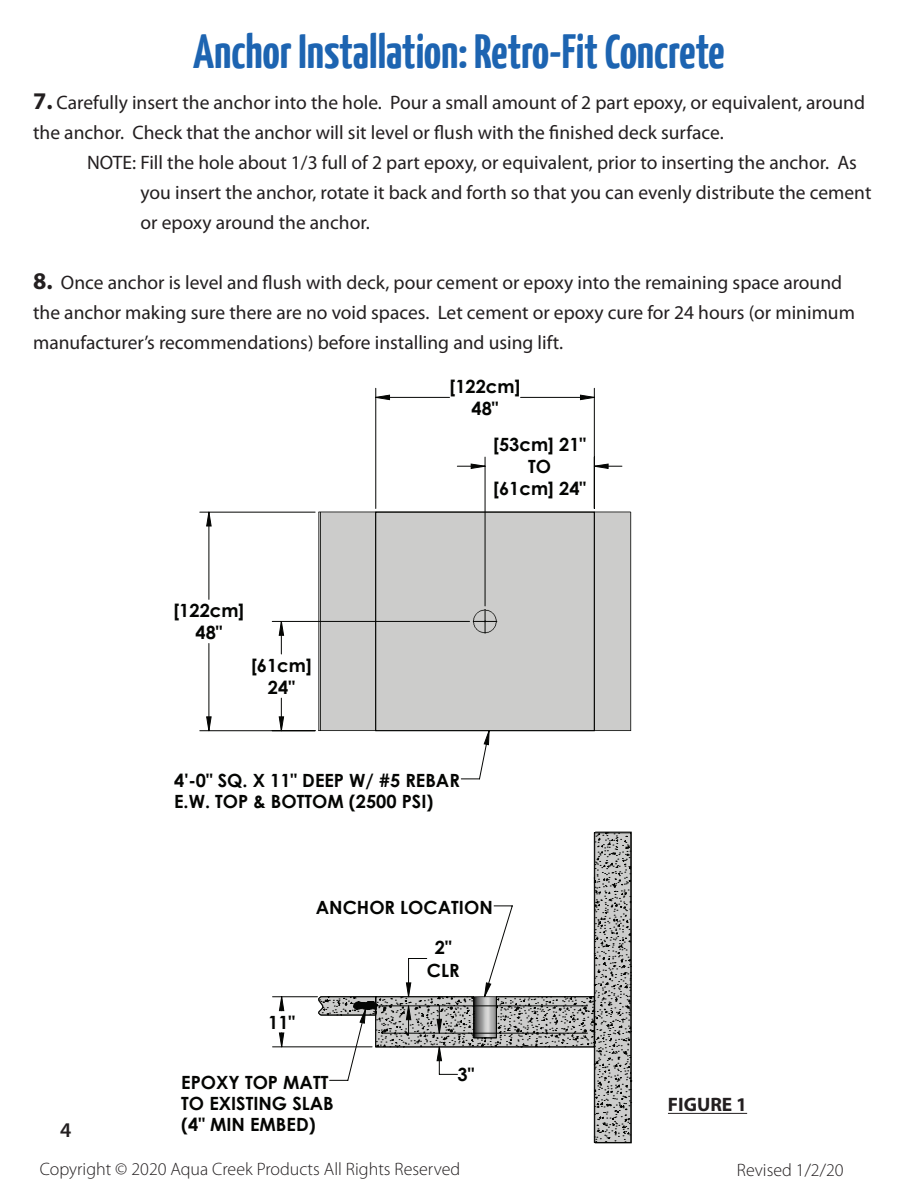
<style>
.page{position:relative;width:918px;height:1188px;background:#fff}
.page>*{position:absolute;margin:0;border:0;box-sizing:border-box;transform-origin:0 0}
.t1{font:700 48px "Yanone Kaffeesatz";color:#1d64b1}
.t2{font:600 21px "Myriad Pro";color:#231f20}
.t3{font:19.5px/30px "Myriad Pro";color:#231f20}
.t4{font:700 19.5px "Myriad Pro";color:#231f20}
.t5{font:700 18.15px/22px "Century Gothic";color:#040503;text-align:center}
.t6{font:300 18px "Myriad Pro";color:#231f20}
.s1{font-weight:700;font-size:24px}
</style>
<div class="page">
<hr style="left:668px;top:1113px;width:79px;height:1px;background:#231f20">
<img style="left:307px;top:511px;width:325px;height:221px">
<svg style="left:587px;top:832px;width:44px;height:311px;background:#adadac"></svg>
<hr style="left:594px;top:388px;width:1px;height:121px;background:#040503">
<hr style="left:376px;top:388px;width:1px;height:121px;background:#040503">
<hr style="left:200px;top:730px;width:115px;height:1px;background:#040503">
<hr style="left:200px;top:512px;width:115px;height:1px;background:#040503">
<svg style="left:608px;top:466px;width:14px;height:1px"></svg>
<svg style="left:461px;top:731px;width:36px;height:48px"></svg>
<svg style="left:207px;top:395px;width:401px;height:336px"></svg>
<hr style="left:273px;top:996px;width:44px;height:1px;background:#040503">
<hr style="left:273px;top:1047px;width:99px;height:1px;background:#040503">
<svg style="left:279px;top:905px;width:308px;height:176px"></svg>
<h1 class="t1" style="left:193px;top:22px;width:533px">Anchor Installation: Retro-Fit Concrete</h1>
<p class="t3" style="left:33px;top:87px;width:833px"><span class="s1">7.</span> Carefully insert the anchor into the hole. Pour a small amount of 2 part epoxy, or equivalent, around the anchor. Check that the anchor will sit level or flush with the finished deck surface.</p>
<p class="t3" style="left:141px;top:147px;width:732px;text-indent:-53px">NOTE: Fill the hole about 1/3 full of 2 part epoxy, or equivalent, prior to inserting the anchor. As you insert the anchor, rotate it back and forth so that you can evenly distribute the cement or epoxy around the anchor.</p>
<p class="t3" style="left:33px;top:267px;width:823px"><span class="s1">8.</span> Once anchor is level and flush with deck, pour cement or epoxy into the remaining space around the anchor making sure there are no void spaces. Let cement or epoxy cure for 24 hours (or minimum manufacturer’s recommendations) before installing and using lift.</p>
<p class="t5" style="left:450px;top:375px;width:73px">[122cm]<br>48"</p>
<p class="t5" style="left:493px;top:433px;width:94px">[53cm] 21"<br>TO<br>[61cm] 24"</p>
<p class="t5" style="left:173px;top:599px;width:73px">[122cm]<br>48"</p>
<p class="t5" style="left:251px;top:654px;width:62px">[61cm]<br>24"</p>
<p class="t5" style="left:174px;top:769px;width:287px;line-height:21px;text-align:left">4'-0" SQ. X 11" DEEP W/ #5 REBAR<br>E.W. TOP &amp; BOTTOM (2500 PSI)</p>
<p class="t5" style="left:316px;top:896px;width:179px">ANCHOR LOCATION</p>
<p class="t2" style="left:60px;top:1117px;width:13px">4</p>
<p class="t5" style="left:268px;top:1010px;width:28px">11"</p>
<p class="t5" style="left:181px;top:1071px;width:154px;line-height:21px;text-align:left">EPOXY TOP MATT<br>TO EXISTING SLAB (4" MIN EMBED)</p>
<p class="t5" style="left:427px;top:936px;width:34px">2"<br>CLR</p>
<p class="t5" style="left:458px;top:1063px;width:18px">3"</p>
<p class="t4" style="left:668px;top:1092px;width:81px">FIGURE 1</p>
<p class="t6" style="left:40px;top:1159px;width:422px">Copyright © 2020 Aqua Creek Products All Rights Reserved</p>
<p class="t6" style="left:737px;top:1160px;width:108px">Revised 1/2/20</p>
</div>
